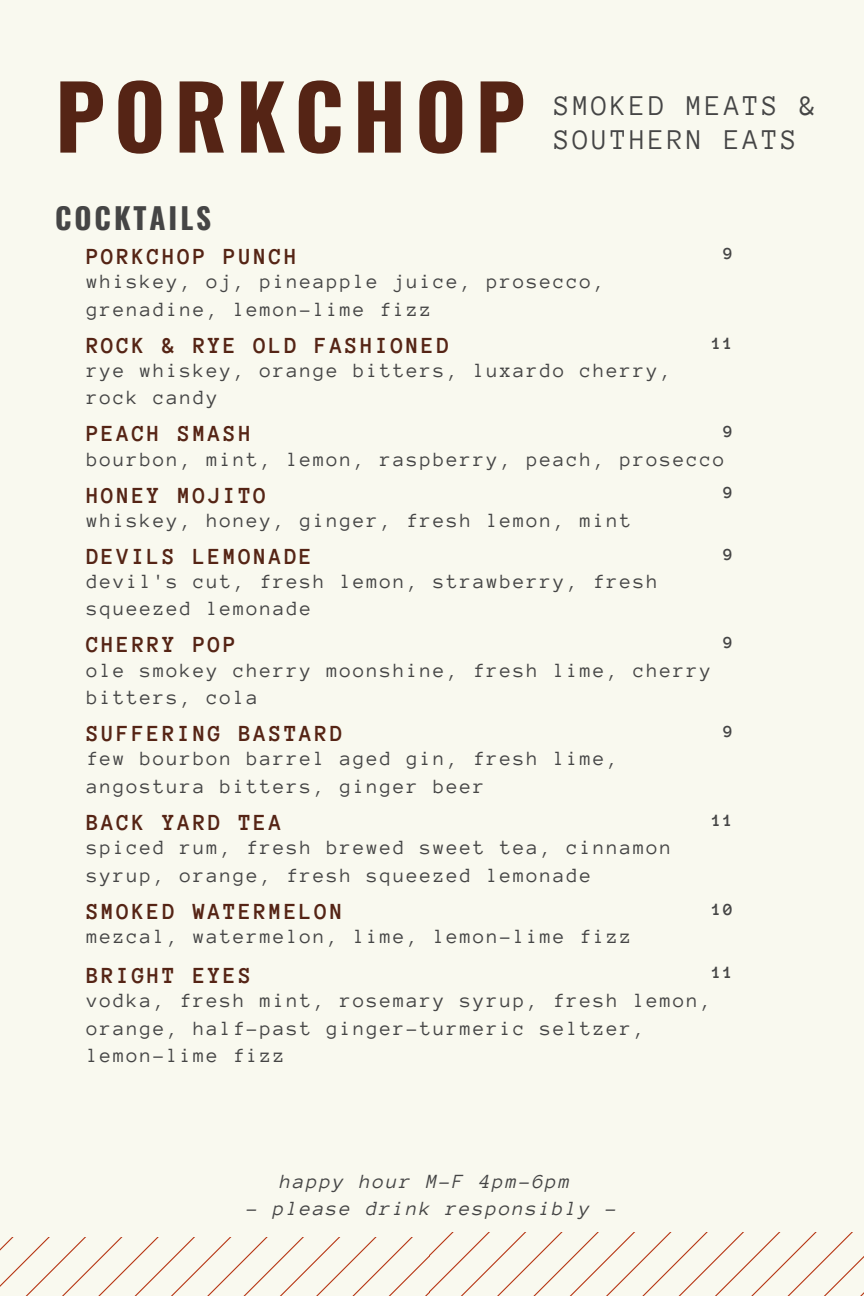
<style>
.page{position:relative;width:864px;height:1296px;background:#f9f9ef}
.page>*{position:absolute;margin:0;border:0;box-sizing:border-box;transform-origin:0 0}
.t1{font:700 87.9px "Oswald";letter-spacing:.1em;color:#552415}
.t2{font:29.4px/33.9px "Anonymous Pro";letter-spacing:.1em;color:#454545}
.t3{font:700 29.4px "Oswald";letter-spacing:.1em;color:#454545}
.t4{font:700 23.7px "Anonymous Pro";letter-spacing:.1em;color:#552415}
.t5{font:20.7px/27.6px "Anonymous Pro";letter-spacing:.1em;color:#454545}
.t6{font:italic 20.7px "Anonymous Pro";letter-spacing:.1em;color:#454545}
.t7{font:700 17.7px "Anonymous Pro";letter-spacing:.1em;color:#454545}
</style>
<div class="page">
<svg style="left:0;top:1233px;width:864px;height:63px"></svg>
<p class="t1" style="left:55px;top:48px;width:472px">PORKCHOP</p>
<h1 class="t3" style="left:55px;top:195px;width:158px">COCKTAILS</h1>
<h4 class="t2" style="left:554px;top:88px;width:263px">SMOKED MEATS &amp;<br>SOUTHERN EATS</h4>
<h4 class="t4" style="left:86px;top:245px;width:212px">PORKCHOP PUNCH</h4>
<p class="t5" style="left:87px;top:268px;width:520px">whiskey, oj, pineapple juice, prosecco, grenadine, lemon-lime fizz</p>
<h4 class="t4" style="left:86px;top:333px;width:365px">ROCK &amp; RYE OLD FASHIONED</h4>
<p class="t5" style="left:87px;top:356px;width:586px">rye whiskey, orange bitters, luxardo cherry, rock candy</p>
<p class="t7" style="left:723px;top:245px;width:11px">9</p>
<p class="t7" style="left:712px;top:334px;width:22px">11</p>
<p class="t7" style="left:723px;top:423px;width:11px">9</p>
<h4 class="t4" style="left:86px;top:422px;width:167px">PEACH SMASH</h4>
<p class="t5" style="left:87px;top:445px;width:640px">bourbon, mint, lemon, raspberry, peach, prosecco</p>
<p class="t4" style="left:86px;top:483px;width:182px">HONEY MOJITO</p>
<p class="t5" style="left:87px;top:506px;width:546px">whiskey, honey, ginger, fresh lemon, mint</p>
<p class="t4" style="left:86px;top:544px;width:228px">DEVILS LEMONADE</p>
<h4 class="t5" style="left:87px;top:568px;width:573px">devil's cut, fresh lemon, strawberry, fresh squeezed lemonade</h4>
<h3 class="t4" style="left:86px;top:633px;width:151px">CHERRY POP</h3>
<h2 class="t5" style="left:87px;top:656px;width:626px">ole smokey cherry moonshine, fresh lime, cherry bitters, cola</h2>
<h4 class="t4" style="left:86px;top:722px;width:258px">SUFFERING BASTARD</h4>
<p class="t5" style="left:87px;top:745px;width:533px">few bourbon barrel aged gin, fresh lime, angostura bitters, ginger beer</p>
<p class="t7" style="left:723px;top:484px;width:11px">9</p>
<p class="t7" style="left:723px;top:545px;width:11px">9</p>
<p class="t7" style="left:723px;top:634px;width:11px">9</p>
<p class="t7" style="left:723px;top:723px;width:11px">9</p>
<h4 class="t4" style="left:86px;top:811px;width:197px">BACK YARD TEA</h4>
<p class="t5" style="left:87px;top:834px;width:586px">spiced rum, fresh brewed sweet tea, cinnamon syrup, orange, fresh squeezed lemonade</p>
<h4 class="t4" style="left:86px;top:899px;width:258px">SMOKED WATERMELON</h4>
<p class="t5" style="left:87px;top:922px;width:546px">mezcal, watermelon, lime, lemon-lime fizz</p>
<p class="t7" style="left:712px;top:811px;width:22px">11</p>
<p class="t7" style="left:712px;top:900px;width:22px">10</p>
<p class="t7" style="left:712px;top:964px;width:22px">11</p>
<h4 class="t4" style="left:86px;top:964px;width:167px">BRIGHT EYES</h4>
<h4 class="t5" style="left:87px;top:987px;width:626px">vodka, fresh mint, rosemary syrup, fresh lemon, orange, half-past ginger-turmeric seltzer, lemon-lime fizz</h4>
<p class="t6" style="left:280px;top:1171px;width:292px">happy hour M-F 4pm-6pm</p>
<p class="t6" style="left:247px;top:1198px;width:372px">- please drink responsibly -</p>
</div>
